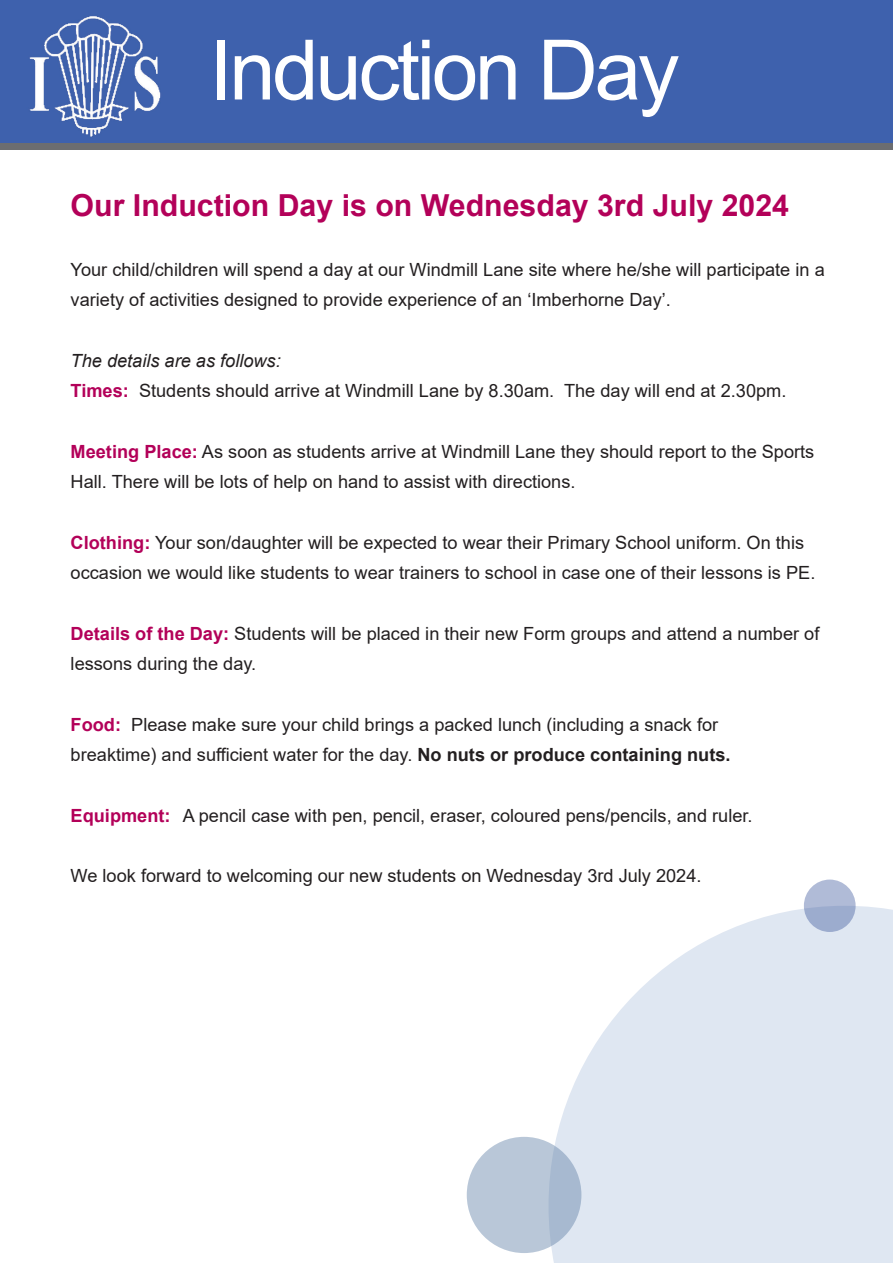
<style>
.page{position:relative;width:893px;height:1263px;background:#fff}
.page>*{position:absolute;margin:0;border:0;box-sizing:border-box;transform-origin:0 0}
.t1{font:83.4px "Arial";letter-spacing:-.04em;color:#fff}
.t2{font:700 30.3px "Arial";color:#b30159}
.t3{font:18.15px/30.3px "Arial";color:#231f20}
.t4{font:italic 18.15px "Arial";color:#231f20}
.s1{font-weight:700;color:#b30159}
.s2{font-weight:700}
</style>
<div class="page">
<svg style="left:549px;top:906px;width:344px;height:357px;fill:#dfe7f2"></svg>
<div style="left:0;top:0;width:893px;height:144px;background:#3e61ad"></div>
<div style="left:0;top:144px;width:893px;height:6px;background:#6c6d70"></div>
<div style="left:467px;top:1137px;width:114px;height:116px;background:linear-gradient(to right,#bfccdb,#aabbd1);border-radius:50%"></div>
<div style="left:804px;top:879px;width:52px;height:53px;background:linear-gradient(to bottom,#b9c2db,#96a8cc);border-radius:50%"></div>
<p class="t1" style="left:209px;top:13px;width:471px">Induction Day</p>
<p class="t2" style="left:71px;top:184px;width:720px">Our Induction Day is on Wednesday 3rd July 2024</p>
<p class="t3" style="left:71px;top:254px;width:756px">Your child/children will spend a day at our Windmill Lane site where he/she will participate in a variety of activities designed to provide experience of an ‘Imberhorne Day’.</p>
<p class="t4" style="left:71px;top:349px;width:212px">The details are as follows:</p>
<p class="t3" style="left:71px;top:376px;width:717px"><span class="s1">Times:</span> Students should arrive at Windmill Lane by 8.30am. The day will end at 2.30pm.</p>
<p class="t3" style="left:71px;top:436px;width:745px"><span class="s1">Meeting Place:</span> As soon as students arrive at Windmill Lane they should report to the Sports<br>Hall. There will be lots of help on hand to assist with directions.</p>
<p class="t3" style="left:71px;top:527px;width:746px"><span class="s1">Clothing:</span> Your son/daughter will be expected to wear their Primary School uniform. On this occasion we would like students to wear trainers to school in case one of their lessons is PE.</p>
<p class="t3" style="left:71px;top:618px;width:750px"><span class="s1">Details of the Day:</span> Students will be placed in their new Form groups and attend a number of lessons during the day.</p>
<p class="t3" style="left:71px;top:709px;width:649px"><span class="s1">Food:</span> Please make sure your child brings a packed lunch (including a snack for</p>
<p class="t3" style="left:71px;top:739px;width:661px">breaktime) and sufficient water for the day. <span class="s2">No nuts or produce containing nuts.</span></p>
<p class="t3" style="left:71px;top:800px;width:683px"><span class="s1">Equipment:</span> A pencil case with pen, pencil, eraser, coloured pens/pencils, and ruler.</p>
<p class="t3" style="left:71px;top:860px;width:632px">We look forward to welcoming our new students on Wednesday 3rd July 2024.</p>
</div>
